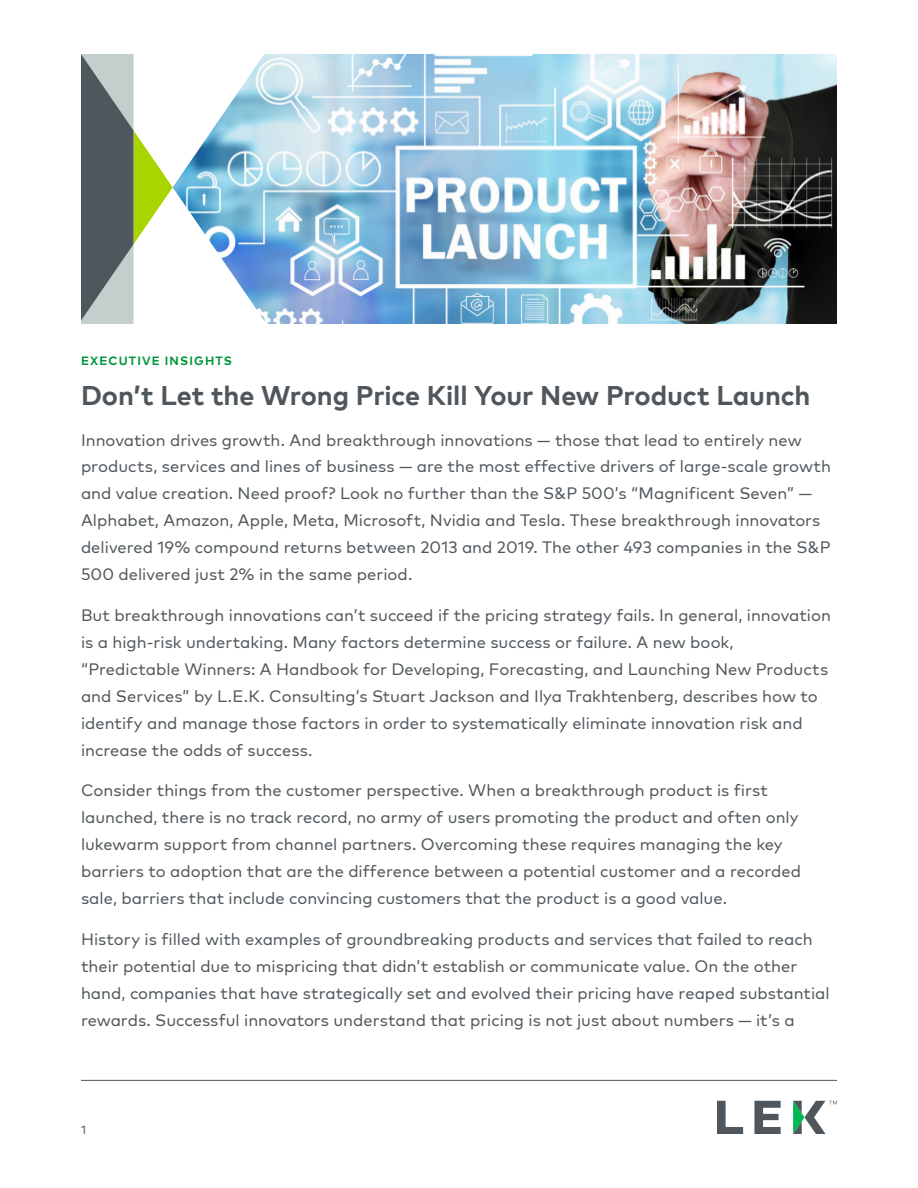
<style>
.page{position:relative;width:918px;height:1188px;background:#fff}
.page>*{position:absolute;margin:0;border:0;box-sizing:border-box;transform-origin:0 0}
.t1{font:700 27px "Mark Pro";letter-spacing:-.005em;color:#50575c}
.t2{font:16.5px/27px "Mark Pro";color:#50575c}
.t3{font:700 12px "Mark Pro";letter-spacing:.095em;color:#00973a}
.t4{font:12px "Mark Pro";color:#50575c}
</style>
<div class="page">
<hr style="left:81px;top:1080px;width:756px;height:1px;background:#50575c">
<img style="left:173px;top:54px;width:664px;height:270px">
<svg style="left:81px;top:54px;width:92px;height:270px"></svg>
<svg style="left:717px;top:1101px;width:120px;height:33px"></svg>
<p class="t3" style="left:81px;top:351px;width:152px">EXECUTIVE INSIGHTS</p>
<h1 class="t1" style="left:81px;top:375px;width:731px">Don’t Let the Wrong Price Kill Your New Product Launch</h1>
<p class="t2" style="left:81px;top:425px;width:751px">Innovation drives growth. And breakthrough innovations — those that lead to entirely new products, services and lines of business — are the most effective drivers of large-scale growth and value creation. Need proof? Look no further than the S&amp;P 500’s “Magnificent Seven” — Alphabet, Amazon, Apple, Meta, Microsoft, Nvidia and Tesla. These breakthrough innovators delivered 19% compound returns between 2013 and 2019. The other 493 companies in the S&amp;P 500 delivered just 2% in the same period.</p>
<p class="t2" style="left:81px;top:600px;width:752px">But breakthrough innovations can’t succeed if the pricing strategy fails. In general, innovation is a high-risk undertaking. Many factors determine success or failure. A new book, “Predictable Winners: A Handbook for Developing, Forecasting, and Launching New Products and Services” by L.E.K. Consulting’s Stuart Jackson and Ilya Trakhtenberg, describes how to identify and manage those factors in order to systematically eliminate innovation risk and increase the odds of success.</p>
<p class="t2" style="left:81px;top:776px;width:722px">Consider things from the customer perspective. When a breakthrough product is first launched, there is no track record, no army of users promoting the product and often only lukewarm support from channel partners. Overcoming these requires managing the key barriers to adoption that are the difference between a potential customer and a recorded sale, barriers that include convincing customers that the product is a good value.</p>
<p class="t2" style="left:81px;top:924px;width:750px">History is filled with examples of groundbreaking products and services that failed to reach their potential due to mispricing that didn’t establish or communicate value. On the other hand, companies that have strategically set and evolved their pricing have reaped substantial rewards. Successful innovators understand that pricing is not just about numbers — it’s a</p>
<p class="t4" style="left:81px;top:1121px;width:7px">1</p>
</div>
